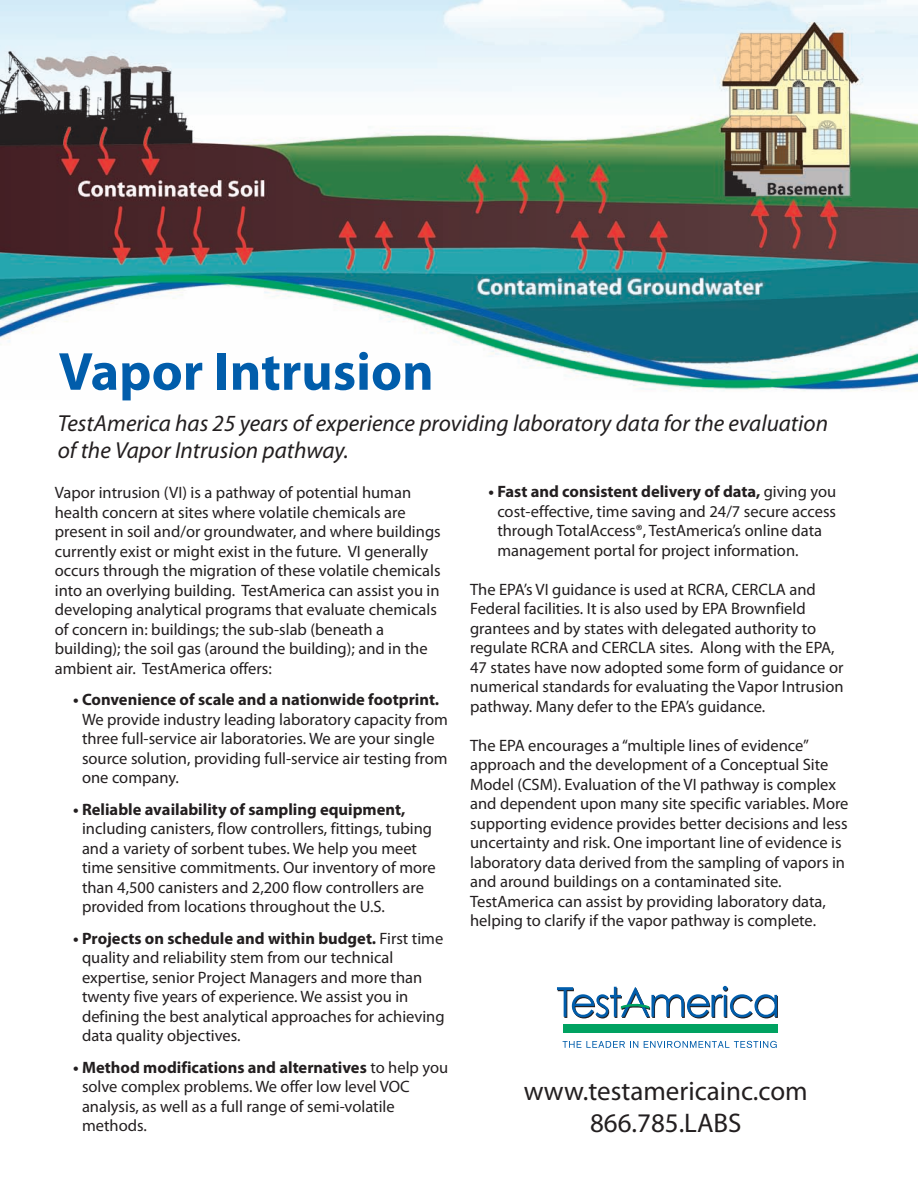
<style>
.page{position:relative;width:918px;height:1188px;background:#fff}
.page>*{position:absolute;margin:0;border:0;box-sizing:border-box;transform-origin:0 0}
.t1{font:700 54px "Myriad Pro";color:#015dab}
.t2{font:27px/32.4px "Myriad Pro";color:#231f20;text-align:center}
.t3{font:italic 23.25px/27px "Myriad Pro";color:#231f20}
.t4{font:16.5px/19.5px "Myriad Pro";color:#231f20}
.t5{font:700 16.5px "Myriad Pro";color:#231f20}
.s1{font-weight:700}
</style>
<div class="page">
<img style="left:0;top:0;width:918px;height:391px">
<svg style="left:563px;top:1041px;width:75px;height:7px"></svg>
<svg style="left:644px;top:1041px;width:133px;height:7px"></svg>
<svg style="left:557px;top:986px;width:221px;height:32px"></svg>
<div style="left:563px;top:1024px;width:214px;height:9px;background:#00a261"></div>
<h1 class="t1" style="left:59px;top:351px;width:377px">Vapor Intrusion</h1>
<h3 class="t3" style="left:58px;top:411px;width:772px">TestAmerica has 25 years of experience providing laboratory data for the evaluation of the Vapor Intrusion pathway.</h3>
<p class="t4" style="left:55px;top:484px;width:387px">Vapor intrusion (VI) is a pathway of potential human health concern at sites where volatile chemicals are present in soil and/or groundwater, and where buildings currently exist or might exist in the future. VI generally occurs through the migration of these volatile chemicals into an overlying building. TestAmerica can assist you in developing analytical programs that evaluate chemicals of concern in: buildings; the sub-slab (beneath a building); the soil gas (around the building); and in the ambient air. TestAmerica offers:</p>
<p class="t5" style="left:73px;top:693px;width:368px">• Convenience of scale and a nationwide footprint.</p>
<p class="t4" style="left:82px;top:711px;width:367px">We provide industry leading laboratory capacity from three full-service air laboratories. We are your single source solution, providing full-service air testing from one company.</p>
<p class="t5" style="left:73px;top:803px;width:334px">• Reliable availability of sampling equipment,</p>
<p class="t4" style="left:82px;top:820px;width:355px">including canisters, flow controllers, fittings, tubing and a variety of sorbent tubes. We help you meet time sensitive commitments. Our inventory of more than 4,500 canisters and 2,200 flow controllers are provided from locations throughout the U.S.</p>
<p class="t4" style="left:82px;top:930px;width:364px;text-indent:-9px"><span class="s1">• Projects on schedule and within budget.</span> First time quality and reliability stem from our technical expertise, senior Project Managers and more than twenty five years of experience. We assist you in defining the best analytical approaches for achieving data quality objectives.</p>
<p class="t4" style="left:82px;top:1059px;width:368px;text-indent:-9px"><span class="s1">• Method modifications and alternatives</span> to help you solve complex problems. We offer low level VOC analysis, as well as a full range of semi-volatile methods.</p>
<p class="t4" style="left:497px;top:483px;width:340px;text-indent:-9px"><span class="s1">• Fast and consistent delivery of data,</span> giving you cost-effective, time saving and 24/7 secure access through TotalAccess®, TestAmerica’s online data management portal for project information.</p>
<p class="t4" style="left:470px;top:581px;width:375px">The EPA’s VI guidance is used at RCRA, CERCLA and Federal facilities. It is also used by EPA Brownfield grantees and by states with delegated authority to regulate RCRA and CERCLA sites. Along with the EPA, 47 states have now adopted some form of guidance or numerical standards for evaluating the Vapor Intrusion pathway. Many defer to the EPA’s guidance.</p>
<p class="t4" style="left:470px;top:737px;width:380px">The EPA encourages a “multiple lines of evidence” approach and the development of a Conceptual Site Model (CSM). Evaluation of the VI pathway is complex and dependent upon many site specific variables. More supporting evidence provides better decisions and less uncertainty and risk. One important line of evidence is laboratory data derived from the sampling of vapors in and around buildings on a contaminated site.<br>TestAmerica can assist by providing laboratory data, helping to clarify if the vapor pathway is complete.</p>
<h2 class="t2" style="left:524px;top:1077px;width:286px">www.testamericainc.com<br>866.785.LABS</h2>
</div>
